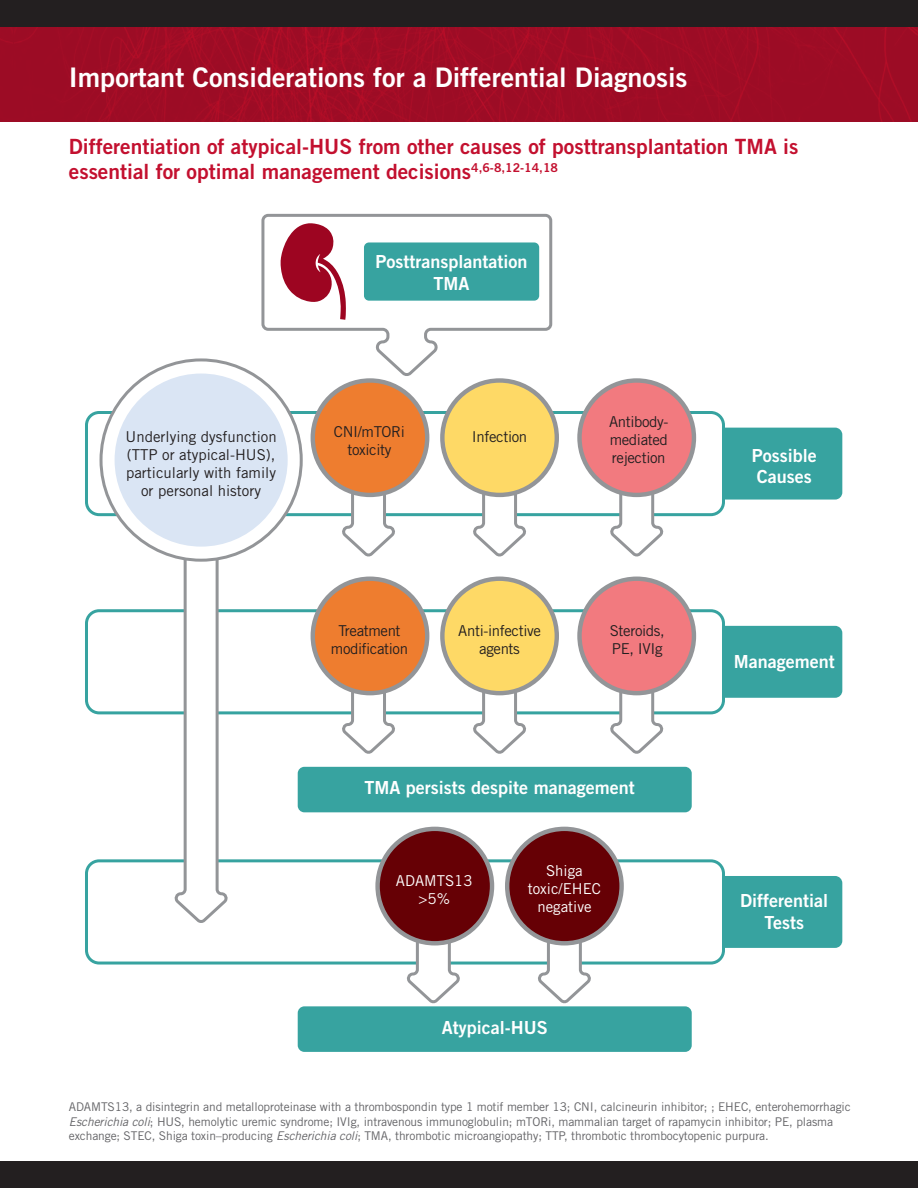
<style>
.page{position:relative;width:918px;height:1188px;background:#fff}
.page>*{position:absolute;margin:0;border:0;box-sizing:border-box;transform-origin:0 0}
.t1{font:27px "Trade Gothic LT Std Bd 2";color:#fff}
.t2{font:21px/25.2px "Trade Gothic LT Std Bd 2";color:#c3102f}
.t3{font:18px/21.6px "Trade Gothic LT Std Bd 2";color:#fff;text-align:center}
.t4{font:15px/18px "Trade Gothic LT Std";letter-spacing:-.025em;color:#231f20;text-align:center}
.t5{font:15px/18px "Trade Gothic LT Std";color:#231f20;text-align:center}
.t6{font:15px/18px "Trade Gothic LT Std";color:#fff;text-align:center}
.t7{font:12px/14.4px "Trade Gothic LT Std";letter-spacing:-.01em;color:#636366}
.s1{font-style:italic}
</style>
<div class="page">
<div style="left:0;top:1161px;width:918px;height:27px;background:#231f20"></div>
<div style="left:0;top:0;width:918px;height:40px;background:#231f20"></div>
<div style="left:0;top:27px;width:918px;height:95px;background:#9d0c25"></div>
<div style="left:551px;top:428px;width:291px;height:72px;background:#37a3a0;border-radius:7px"></div>
<div style="left:86px;top:413px;width:637px;height:102px;background:#fff;border-radius:13px"></div>
<div style="left:85px;top:411px;width:640px;height:105px;border:3px solid #37a3a0;border-radius:13px"></div>
<div style="left:551px;top:626px;width:291px;height:72px;background:#37a3a0;border-radius:7px"></div>
<div style="left:86px;top:611px;width:637px;height:102px;background:#fff;border-radius:13px"></div>
<div style="left:85px;top:609px;width:640px;height:105px;border:3px solid #37a3a0;border-radius:13px"></div>
<div style="left:551px;top:876px;width:291px;height:72px;background:#37a3a0;border-radius:7px"></div>
<div style="left:86px;top:861px;width:637px;height:102px;background:#fff;border-radius:13px"></div>
<div style="left:85px;top:859px;width:640px;height:106px;border:3px solid #37a3a0;border-radius:13px"></div>
<svg style="left:174px;top:555px;width:58px;height:368px"></svg>
<svg style="left:260px;top:213px;width:293px;height:166px"></svg>
<div style="left:364px;top:242px;width:175px;height:59px;background:#37a3a0;border-radius:5px"></div>
<div style="left:298px;top:767px;width:394px;height:45px;background:#37a3a0;border-radius:7px"></div>
<div style="left:298px;top:1006px;width:394px;height:46px;background:#37a3a0;border-radius:7px"></div>
<svg style="left:101px;top:360px;width:200px;height:200px"></svg>
<div style="left:112px;top:371px;width:179px;height:179px;background:#dae5f4;border-radius:50%"></div>
<div style="left:109px;top:368px;width:185px;height:185px;border:6px solid #fff;border-radius:50%"></div>
<svg style="left:281px;top:223px;width:65px;height:97px"></svg>
<svg style="left:341px;top:490px;width:58px;height:67px"></svg>
<div style="left:311px;top:378px;width:118px;height:119px;background:#939598;border-radius:50%"></div>
<div style="left:315px;top:383px;width:110px;height:110px;background:#ee7d2f;border-radius:50%"></div>
<svg style="left:472px;top:489px;width:58px;height:68px"></svg>
<svg style="left:440px;top:378px;width:119px;height:119px;background:#9c9c9a"></svg>
<div style="left:445px;top:383px;width:110px;height:110px;background:#fed966;border-radius:50%"></div>
<svg style="left:609px;top:489px;width:58px;height:68px"></svg>
<svg style="left:577px;top:378px;width:119px;height:119px;background:#9b999b"></svg>
<div style="left:582px;top:383px;width:110px;height:110px;background:#f27a7f;border-radius:50%"></div>
<svg style="left:341px;top:688px;width:58px;height:66px"></svg>
<div style="left:311px;top:577px;width:118px;height:118px;background:#939598;border-radius:50%"></div>
<div style="left:315px;top:581px;width:110px;height:110px;background:#ee7d2f;border-radius:50%"></div>
<svg style="left:472px;top:687px;width:58px;height:67px"></svg>
<div style="left:440px;top:577px;width:119px;height:118px;background:#939598;border-radius:50%"></div>
<div style="left:445px;top:581px;width:110px;height:110px;background:#fed966;border-radius:50%"></div>
<svg style="left:609px;top:687px;width:58px;height:67px"></svg>
<div style="left:577px;top:577px;width:119px;height:118px;background:#939598;border-radius:50%"></div>
<div style="left:582px;top:581px;width:110px;height:110px;background:#f27a7f;border-radius:50%"></div>
<svg style="left:406px;top:938px;width:58px;height:66px"></svg>
<div style="left:375px;top:827px;width:119px;height:118px;background:#939598;border-radius:50%"></div>
<div style="left:380px;top:831px;width:110px;height:110px;background:#660005;border-radius:50%"></div>
<svg style="left:537px;top:937px;width:58px;height:67px"></svg>
<svg style="left:505px;top:827px;width:119px;height:118px;background:#939194"></svg>
<div style="left:509px;top:831px;width:110px;height:110px;background:#660005;border-radius:50%"></div>
<h1 class="t1" style="left:69px;top:61px;width:620px">Important Considerations for a Differential Diagnosis</h1>
<h2 class="t2" style="left:69px;top:133px;width:731px">Differentiation of atypical-HUS from other causes of posttransplantation TMA is essential for optimal management decisions<sup>4,6-8,12-14,18</sup></h2>
<p class="t5" style="left:126px;top:428px;width:153px">Underlying dysfunction (TTP or atypical-HUS), particularly with family or personal history</p>
<h3 class="t3" style="left:376px;top:251px;width:153px">Posttransplantation<br>TMA</h3>
<p class="t4" style="left:334px;top:423px;width:73px">CNI/mTORi toxicity</p>
<p class="t4" style="left:472px;top:427px;width:57px">Infection</p>
<p class="t4" style="left:609px;top:412px;width:61px;text-align:justify">Antibody&shy;mediated rejection</p>
<p class="t4" style="left:331px;top:622px;width:79px">Treatment modification</p>
<p class="t4" style="left:458px;top:622px;width:84px">Anti-infective agents</p>
<p class="t4" style="left:610px;top:622px;width:56px;text-align:left">Steroids,<br>PE, IVIg</p>
<h3 class="t3" style="left:364px;top:777px;width:272px">TMA persists despite management</h3>
<p class="t6" style="left:396px;top:871px;width:78px">ADAMTS13 &gt;5%</p>
<p class="t6" style="left:528px;top:861px;width:75px">Shiga toxic/EHEC negative</p>
<h3 class="t3" style="left:442px;top:1017px;width:107px">Atypical-HUS</h3>
<h3 class="t3" style="left:752px;top:444px;width:66px;text-align:left">Possible<br>Causes</h3>
<h3 class="t3" style="left:734px;top:650px;width:102px">Management</h3>
<h3 class="t3" style="left:740px;top:890px;width:90px">Differential<br>Tests</h3>
<p class="t7" style="left:69px;top:1099px;width:783px">ADAMTS13, a disintegrin and metalloproteinase with a thrombospondin type 1 motif member 13; CNI, calcineurin inhibitor; ; EHEC, enterohemorrhagic<br><span class="s1">Escherichia coli</span>; HUS, hemolytic uremic syndrome; IVIg, intravenous immunoglobulin; mTORi, mammalian target of rapamycin inhibitor; PE, plasma exchange; STEC, Shiga toxin–producing <span class="s1">Escherichia coli</span>; TMA, thrombotic microangiopathy; TTP, thrombotic thrombocytopenic purpura.</p>
</div>
